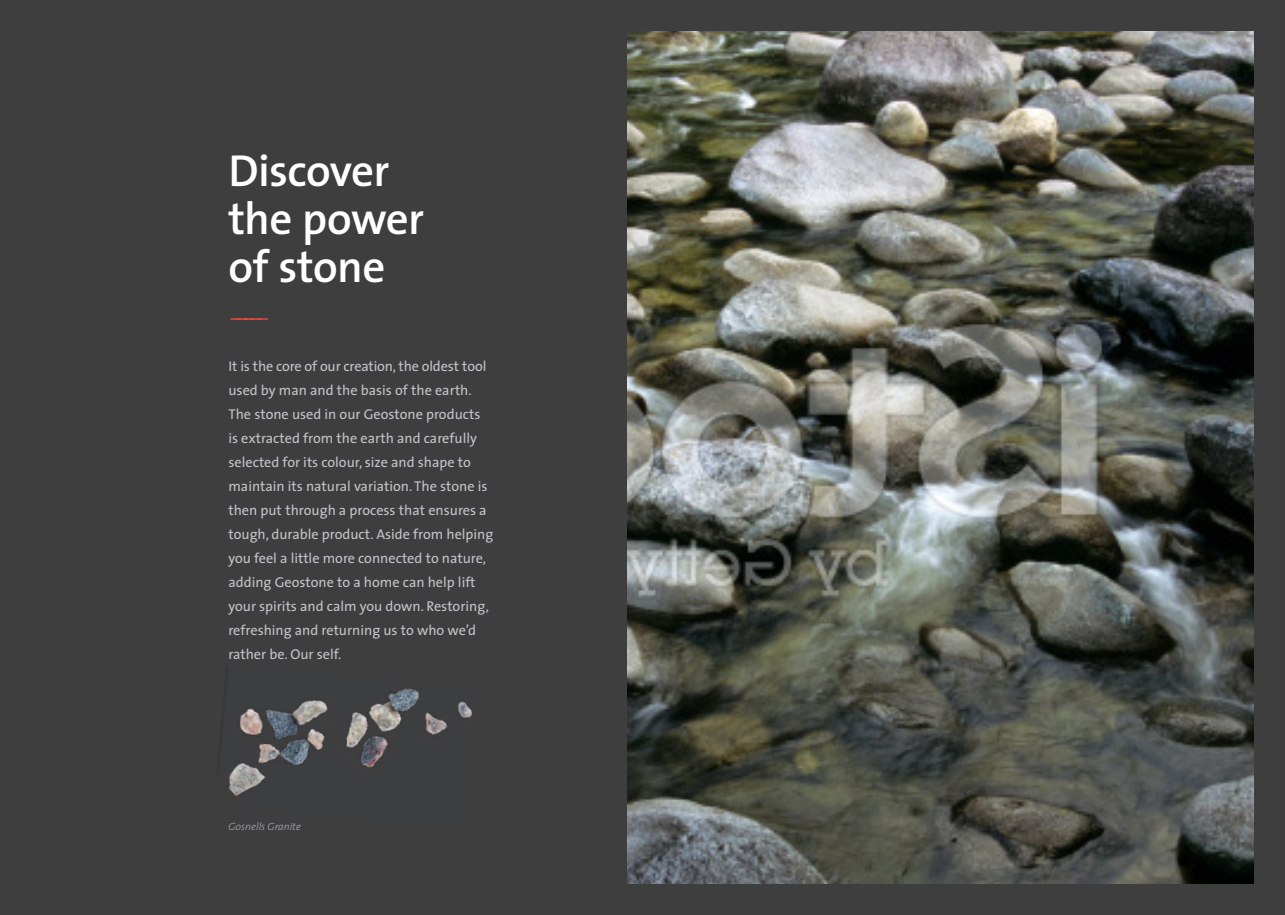
<style>
.page{position:relative;width:1285px;height:915px;background:#fff}
.page>*{position:absolute;margin:0;border:0;box-sizing:border-box;transform-origin:0 0}
.t1{font:600 45px/48px "The Sans";letter-spacing:-.015em;color:#fff}
.t2{font:600 15.75px "The Sans";color:#ef4b3d;scale:2.86 1}
.t3{font:14.25px/24px "The Sans";color:#c4c5c9}
.t4{font:italic 300 10.5px "The Sans";color:#abadb3}
</style>
<div class="page">
<div style="left:0;top:0;width:1284px;height:914px;background:#3e3e3f"></div>
<img style="left:627px;top:32px;width:625px;height:850px">
<img style="left:229px;top:688px;width:243px;height:108px">
<h1 class="t1" style="left:228px;top:145px;width:197px">Discover the power of stone</h1>
<p class="t2" style="left:228px;top:304px;width:16px">-----</p>
<p class="t3" style="left:228px;top:354px;width:266px">It is the core of our creation, the oldest tool used by man and the basis of the earth.<br>The stone used in our Geostone products is extracted from the earth and carefully selected for its colour, size and shape to maintain its natural variation. The stone is then put through a process that ensures a tough, durable product. Aside from helping you feel a little more connected to nature, adding Geostone to a home can help lift your spirits and calm you down. Restoring, refreshing and returning us to who we’d rather be. Our self.</p>
<p class="t4" style="left:228px;top:817px;width:74px">Gosnells Granite</p>
</div>
